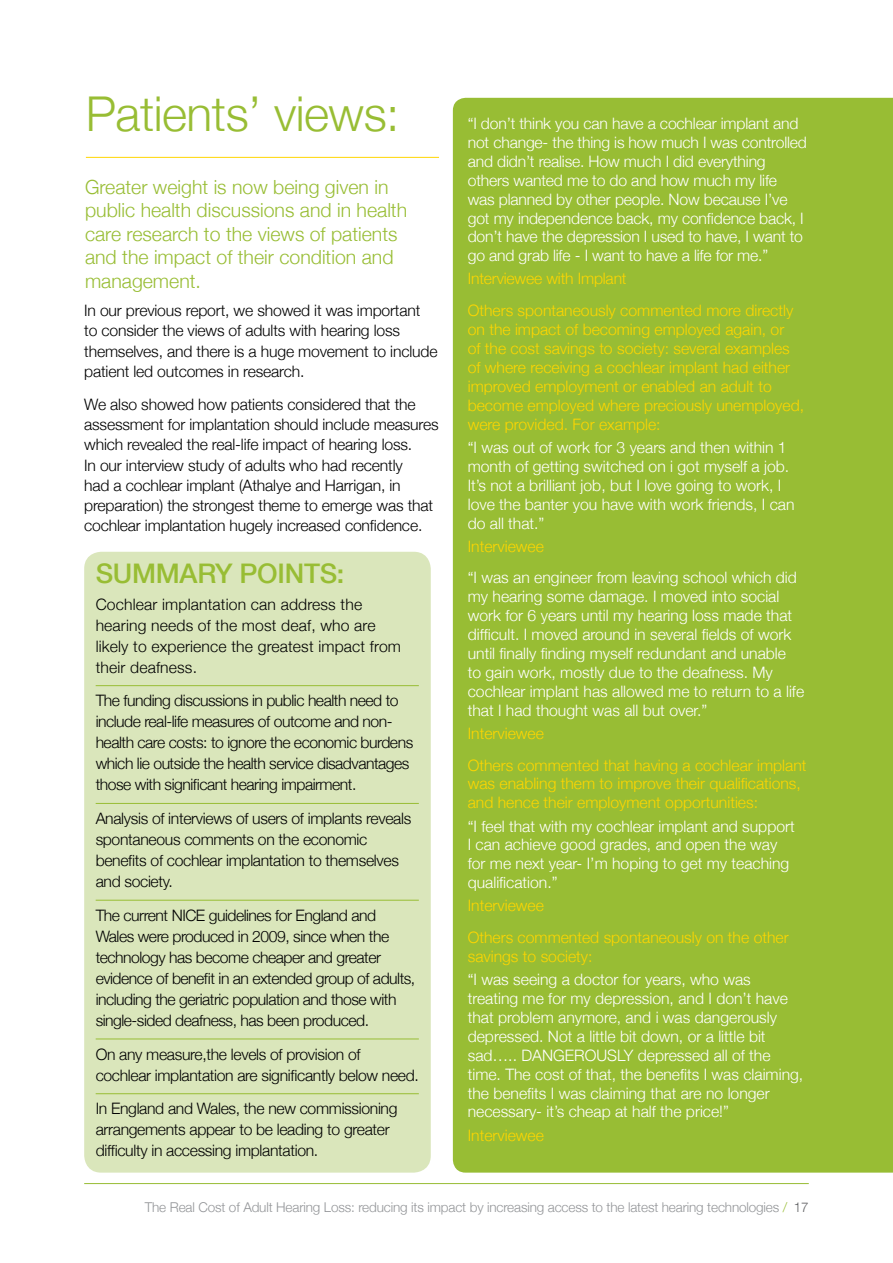
<style>
.page{position:relative;width:893px;height:1263px;background:#fff}
.page>*{position:absolute;margin:0;border:0;box-sizing:border-box;transform-origin:0 0}
.t1{font:300 48px "Helvetica Neue";letter-spacing:-.01em;color:#98bd34}
.t2{font:500 27px "Helvetica Neue";letter-spacing:-.01em;color:#98bd34}
.t3{font:300 19.5px/23.4px "Helvetica Neue";color:#98bd34}
.t4{font:300 15.75px/18.9px "Helvetica Neue";color:#fff}
.t5{font:300 15.75px/21px "Helvetica Neue";letter-spacing:-.02em;color:#000}
.t6{font:300 15.75px/18.9px "Helvetica Neue";color:#ffd600}
.t7{font:300 15.75px/21px "Helvetica Neue";letter-spacing:.01em;color:#000}
.t8{font:300 13.5px "Helvetica Neue";letter-spacing:-.01em;color:#939598}
.s1{color:#98bd34}
.s2{color:#636466}
</style>
<div class="page">
<hr style="left:86px;top:157px;width:353px;height:1px;background:#ffd600">
<div style="left:453px;top:98px;width:440px;height:1074px;background:#98bd34"></div>
<div style="left:84px;top:552px;width:347px;height:620px;background:#dae6bb;border-radius:17px"></div>
<hr style="left:96px;top:685px;width:323px;height:1px;background:#98bd34">
<hr style="left:96px;top:803px;width:323px;height:1px;background:#98bd34">
<hr style="left:96px;top:900px;width:323px;height:1px;background:#98bd34">
<hr style="left:96px;top:1038px;width:323px;height:1px;background:#98bd34">
<hr style="left:96px;top:1093px;width:323px;height:1px;background:#98bd34">
<hr style="left:84px;top:1183px;width:725px;height:1px;background:#98bd34">
<h1 class="t1" style="left:86px;top:76px;width:315px">Patients’ views:</h1>
<p class="t3" style="left:85px;top:174px;width:324px">Greater weight is now being given in public health discussions and in health care research to the views of patients and the impact of their condition and management.</p>
<p class="t5" style="left:84px;top:299px;width:355px;line-height:20.2px">In our previous report, we showed it was important to consider the views of adults with hearing loss themselves, and there is a huge movement to include patient led outcomes in research.</p>
<p class="t5" style="left:84px;top:393px;width:356px;line-height:20.2px">We also showed how patients considered that the assessment for implantation should include measures which revealed the real-life impact of hearing loss.<br>In our interview study of adults who had recently<br>had a cochlear implant (Athalye and Harrigan, in preparation) the strongest theme to emerge was that cochlear implantation hugely increased confidence.</p>
<h2 class="t2" style="left:96px;top:552px;width:179px">SUMMARY POINTS</h2>
<h2 class="t2" style="left:337px;top:552px;width:9px">:</h2>
<p class="t7" style="left:96px;top:592px;width:307px">Cochlear implantation can address the hearing needs of the most deaf, who are likely to experience the greatest impact from their deafness.</p>
<p class="t5" style="left:96px;top:689px;width:319px">The funding discussions in public health need to include real-life measures of outcome and non&shy;health care costs: to ignore the economic burdens which lie outside the health service disadvantages those with significant hearing impairment.</p>
<p class="t5" style="left:96px;top:807px;width:317px">Analysis of interviews of users of implants reveals spontaneous comments on the economic benefits of cochlear implantation to themselves and society.</p>
<p class="t5" style="left:96px;top:904px;width:321px">The current NICE guidelines for England and Wales were produced in 2009, since when the technology has become cheaper and greater evidence of benefit in an extended group of adults, including the geriatric population and those with single-sided deafness, has been produced.</p>
<p class="t5" style="left:96px;top:1042px;width:325px">On any measure,the levels of provision of cochlear implantation are significantly below need.</p>
<p class="t5" style="left:96px;top:1097px;width:303px">In England and Wales, the new commissioning arrangements appear to be leading to greater difficulty in accessing implantation.</p>
<p class="t4" style="left:468px;top:113px;width:341px">“I don’t think you can have a cochlear implant and not change- the thing is how much I was controlled and didn’t realise. How much I did everything others wanted me to do and how much my life was planned by other people. Now because I’ve got my independence back, my confidence back, I don’t have the depression I used to have, I want to go and grab life - I want to have a life for me.”</p>
<p class="t6" style="left:468px;top:262px;width:327px;line-height:32px">Interviewee with Implant<br>Others spontaneously commented more directly</p>
<p class="t6" style="left:468px;top:319px;width:338px">on the impact of becoming employed again, or<br>of the cost savings to society: several examples of where receiving a cochlear implant had either improved employment or enabled an adult to become employed where preciously unemployed, were provided. For example:</p>
<p class="t4" style="left:468px;top:437px;width:328px">“I was out of work for 3 years and then within 1 month of getting switched on i got myself a job.<br>It’s not a brilliant job, but I love going to work, I love the banter you have with work friends, I can do all that.”</p>
<p class="t6" style="left:468px;top:536px;width:78px">Interviewee</p>
<p class="t4" style="left:468px;top:567px;width:338px">“I was an engineer from leaving school which did my hearing some damage. I moved into social work for 6 years until my hearing loss made that difficult. I moved around in several fields of work until finally finding myself redundant and unable<br>to gain work, mostly due to the deafness. My cochlear implant has allowed me to return to a life that I had thought was all but over.”</p>
<p class="t6" style="left:468px;top:716px;width:340px;line-height:31.7px">Interviewee<br>Others commented that having a cochlear implant</p>
<p class="t6" style="left:468px;top:773px;width:335px">was enabling them to improve their qualifications, and hence their employment opportunities:</p>
<p class="t4" style="left:468px;top:815px;width:329px">“I feel that with my cochlear implant and support I can achieve good grades, and open the way for me next year- I’m hoping to get my teaching qualification.”</p>
<p class="t6" style="left:468px;top:889px;width:322px;line-height:31.7px">Interviewee<br>Others commented spontaneously on the other</p>
<p class="t6" style="left:468px;top:946px;width:126px">savings to society:</p>
<p class="t4" style="left:468px;top:969px;width:337px">“I was seeing a doctor for years, who was treating me for my depression, and I don’t have that problem anymore, and i was dangerously depressed. Not a little bit down, or a little bit sad….. DANGEROUSLY depressed all of the time. The cost of that, the benefits I was claiming, the benefits I was claiming that are no longer necessary- it’s cheap at half the price!”</p>
<p class="t6" style="left:468px;top:1124px;width:78px">Interviewee</p>
<p class="t8" style="left:145px;top:1196px;width:665px">The Real Cost of Adult Hearing Loss: reducing its impact by increasing access to the latest hearing technologies <span class="s1">/</span> <span class="s2">17</span></p>
</div>
